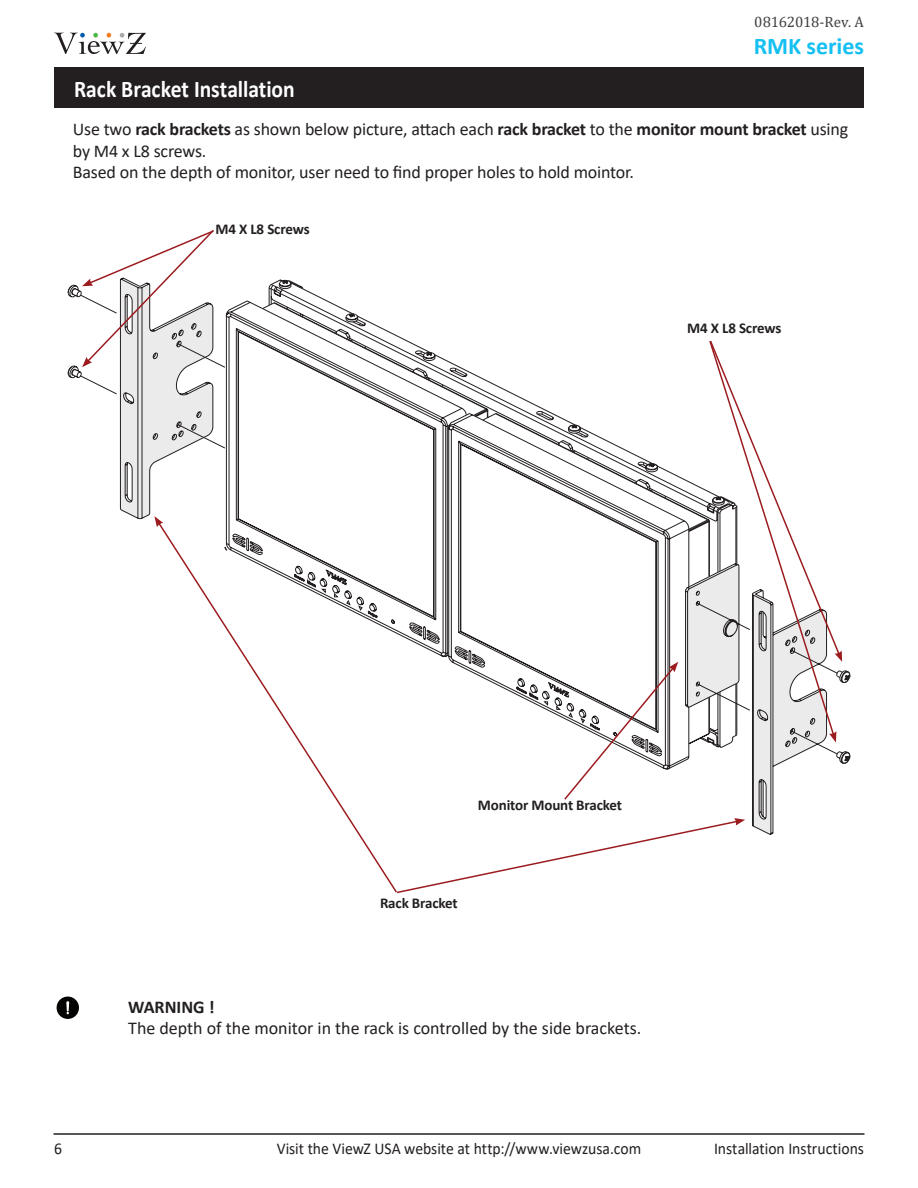
<style>
.page{position:relative;width:918px;height:1188px;background:#fff}
.page>*{position:absolute;margin:0;border:0;box-sizing:border-box;transform-origin:0 0}
.Body_withoutBullet{font:700 24px "Calibri";letter-spacing:-.005em;color:#fff;scale:.9 1}
.t1{font:700 24px "Calibri";letter-spacing:-.005em;color:#15c0f2}
.Body_Regular_10pt{font:18px/21.6px "Calibri";letter-spacing:-.01em;color:#231f20}
.Body_Rgular_11pt{font:18px "Calibri";color:#231f20}
.Body_Rgular_11pt-2{font:700 18px "Calibri";color:#231f20}
.t2{font:16.5px "Calibri";color:#231f20;scale:.95 1}
.Body_Regular_10pt-2{font:700 15px "Calibri";letter-spacing:-.01em;color:#231f20}
.t3{font:15px "Cambria";letter-spacing:-.01em;color:#404042}
.s1{font-weight:700}
</style>
<div class="page">
<hr style="left:54px;top:1133px;width:810px;height:2px;background:#231f20">
<svg style="left:225px;top:300px;width:179px;height:221px"></svg>
<svg style="left:54px;top:33px;width:92px;height:21px"></svg>
<div style="left:54px;top:68px;width:810px;height:40px;background:#231f20"></div>
<svg style="left:160px;top:521px;width:235px;height:370px"></svg>
<svg style="left:82px;top:230px;width:134px;height:297px"></svg>
<div style="left:57px;top:997px;width:22px;height:22px;background:#040503;border-radius:50%"></div>
<svg style="left:66px;top:1001px;width:3px;height:13px"></svg>
<svg style="left:395px;top:339px;width:447px;height:555px"></svg>
<p class="t3" style="left:754px;top:13px;width:111px">08162018-Rev. A</p>
<h1 class="t1" style="left:754px;top:29px;width:112px">RMK series</h1>
<p class="Body_withoutBullet" style="left:74px;top:72px;width:247px">Rack Bracket Installation</p>
<p class="Body_Regular_10pt" style="left:73px;top:118px;width:777px">Use two <span class="s1">rack brackets</span> as shown below picture, attach each <span class="s1">rack bracket</span> to the <span class="s1">monitor mount bracket</span> using by M4 x L8 screws.<br>Based on the depth of monitor, user need to find proper holes to hold mointor.</p>
<p class="Body_Regular_10pt-2" style="left:215px;top:219px;width:96px">M4 X L8 Screws</p>
<p class="Body_Regular_10pt-2" style="left:687px;top:318px;width:96px">M4 X L8 Screws</p>
<p class="Body_Regular_10pt-2" style="left:478px;top:795px;width:146px">Monitor Mount Bracket</p>
<p class="Body_Regular_10pt-2" style="left:380px;top:892px;width:79px">Rack Bracket</p>
<p class="Body_Rgular_11pt-2" style="left:128px;top:994px;width:88px">WARNING !</p>
<p class="Body_Rgular_11pt" style="left:128px;top:1015px;width:515px">The depth of the monitor in the rack is controlled by the side brackets.</p>
<p class="t2" style="left:54px;top:1137px;width:10px">6</p>
<p class="t2" style="left:277px;top:1137px;width:385px">Visit the ViewZ USA website at http://www.viewzusa.com</p>
<p class="t2" style="left:714px;top:1137px;width:159px">Installation Instructions</p>
</div>
